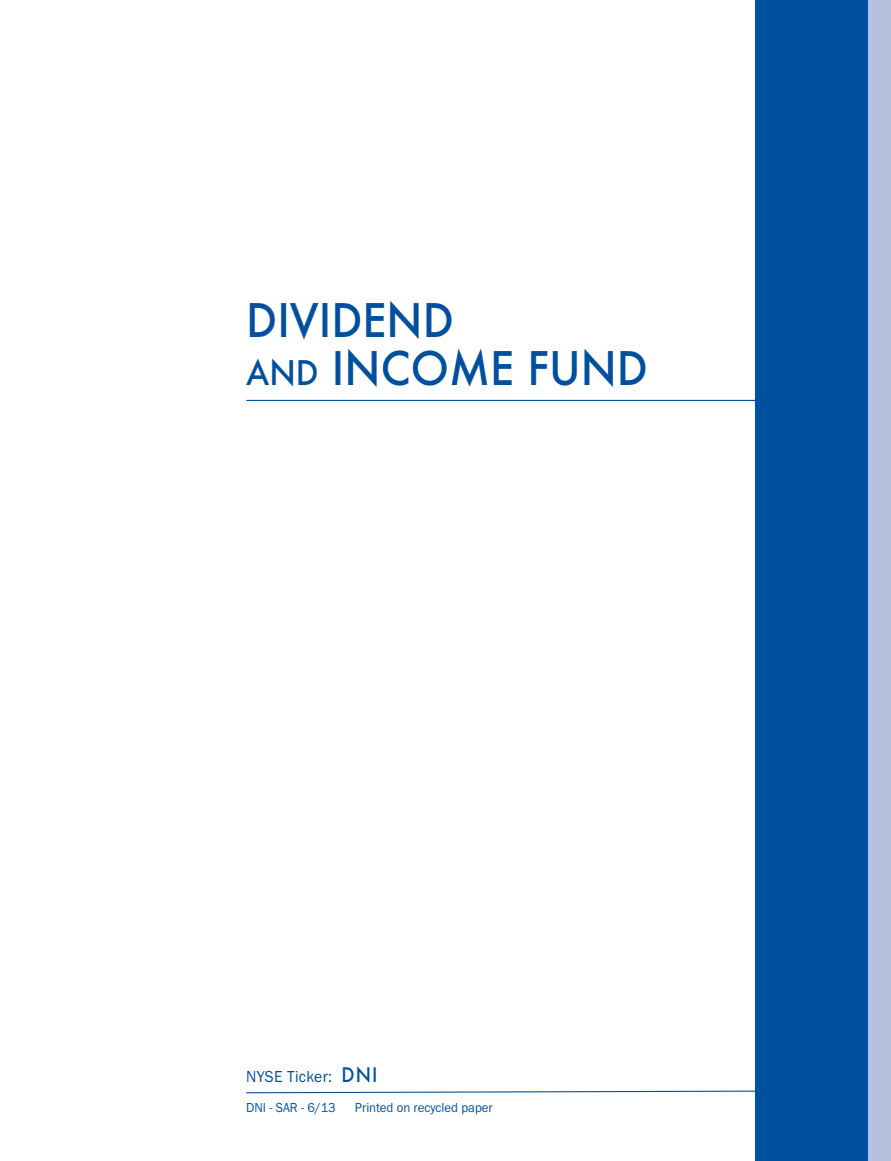
<style>
.page{position:relative;width:891px;height:1161px;background:#fff}
.page>*{position:absolute;margin:0;border:0;box-sizing:border-box;transform-origin:0 0}
.t1{font:500 45px/48px "Futura";color:#01509f;scale:.95 1}
.t2{font:16.5px "Franklin Gothic";letter-spacing:.02em;color:#01509f;scale:.95 1}
.t3{font:13.5px "Franklin Gothic";color:#01509f;scale:.95 1}
.s1{font-size:33px}
.s2{font-family:"Futura";font-weight:500;font-size:19.5px}
</style>
<div class="page">
<hr style="left:246px;top:400px;width:601px;height:1px;background:#01509f">
<svg style="left:246px;top:1090px;width:509px;height:4px"></svg>
<div style="left:755px;top:0;width:115px;height:1161px;background:#01509f"></div>
<div style="left:868px;top:0;width:23px;height:1161px;background:#b8c0df"></div>
<h1 class="t1" style="left:246px;top:298px;width:424px">DIVIDEND<br><span class="s1">AND</span> INCOME FUND</h1>
<p class="t2" style="left:246px;top:1071px;width:140px">NYSE Ticker: <span class="s2">DNI</span></p>
<p class="t3" style="left:246px;top:1102px;width:96px">DNI - SAR - 6/13</p>
<p class="t3" style="left:355px;top:1102px;width:147px">Printed on recycled paper</p>
</div>
